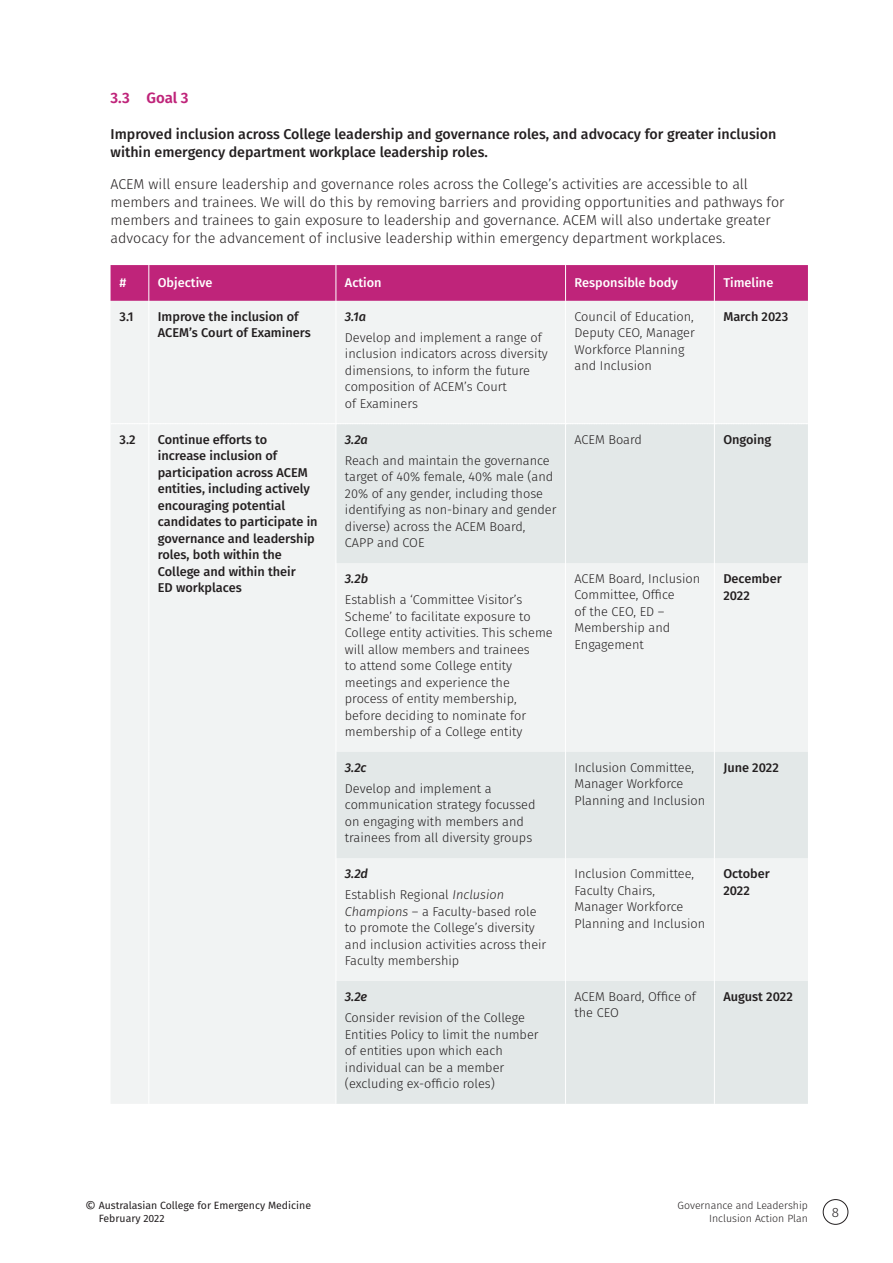
<style>
.page{position:relative;width:893px;height:1263px;background:#fff}
.page>*{position:absolute;margin:0;border:0;box-sizing:border-box;transform-origin:0 0}
.t1{font:600 15px "Fira Sans";color:#bf247a}
.t2{font:300 14.25px/18px "Fira Sans";color:#231f20}
.t3{font:500 14.25px/18px "Fira Sans";color:#231f20}
.t4{font:300 13.5px "Fira Sans";color:#231f20}
.t5{font:300 12.75px/16.5px "Fira Sans";color:#231f20}
.t6{font:500 12.75px/16.5px "Fira Sans";color:#231f20}
.t7{font:500 12.75px "Fira Sans";color:#fff}
.t8{font:italic 500 12.75px "Fira Sans";letter-spacing:-.02em;color:#231f20}
.t9{font:10.5px/13.5px "Fira Sans";color:#231f20}
.t10{font:300 10.5px/13.5px "Fira Sans";color:#231f20;text-align:right}
.s1{font-weight:500;font-style:italic}
.s2{font-style:italic}
.s3{font-size:13.5px}
</style>
<div class="page">
<div style="left:823px;top:1199px;width:25px;height:26px;border:1px solid #231f20;border-radius:50%"></div>
<div style="left:111px;top:265px;width:697px;height:36px;background:#bf247a"></div>
<div style="left:111px;top:301px;width:697px;height:803px;background:#f1f3f3"></div>
<svg style="left:337px;top:424px;width:471px;height:680px;fill:#e3e8e8"></svg>
<hr style="left:148px;top:301px;width:1px;height:122px;background:#fff">
<hr style="left:336px;top:301px;width:1px;height:122px;background:#fff">
<hr style="left:565px;top:301px;width:1px;height:122px;background:#fff">
<hr style="left:714px;top:301px;width:1px;height:122px;background:#fff">
<hr style="left:148px;top:424px;width:1px;height:139px;background:#fff">
<hr style="left:148px;top:563px;width:1px;height:189px;background:#fff">
<hr style="left:148px;top:752px;width:1px;height:106px;background:#fff">
<hr style="left:148px;top:858px;width:1px;height:123px;background:#fff">
<hr style="left:148px;top:981px;width:1px;height:123px;background:#fff">
<hr style="left:336px;top:424px;width:1px;height:139px;background:#fff">
<hr style="left:565px;top:424px;width:1px;height:139px;background:#fff">
<hr style="left:714px;top:424px;width:1px;height:139px;background:#fff">
<hr style="left:336px;top:563px;width:1px;height:189px;background:#fff">
<hr style="left:565px;top:563px;width:1px;height:189px;background:#fff">
<hr style="left:714px;top:563px;width:1px;height:189px;background:#fff">
<hr style="left:336px;top:752px;width:1px;height:106px;background:#fff">
<hr style="left:565px;top:752px;width:1px;height:106px;background:#fff">
<hr style="left:714px;top:752px;width:1px;height:106px;background:#fff">
<hr style="left:336px;top:858px;width:1px;height:123px;background:#fff">
<hr style="left:565px;top:858px;width:1px;height:123px;background:#fff">
<hr style="left:714px;top:858px;width:1px;height:123px;background:#fff">
<hr style="left:336px;top:981px;width:1px;height:123px;background:#fff">
<hr style="left:565px;top:981px;width:1px;height:123px;background:#fff">
<hr style="left:714px;top:981px;width:1px;height:123px;background:#fff">
<hr style="left:148px;top:265px;width:1px;height:36px;background:#fff">
<hr style="left:336px;top:265px;width:1px;height:36px;background:#fff">
<hr style="left:565px;top:265px;width:1px;height:36px;background:#fff">
<hr style="left:714px;top:265px;width:1px;height:36px;background:#fff">
<svg style="left:111px;top:423px;width:697px;height:1px"></svg>
<p class="t1" style="left:111px;top:85px;width:80px">3.3 Goal 3</p>
<p class="t3" style="left:111px;top:124px;width:667px">Improved inclusion across College leadership and governance roles, and advocacy for greater inclusion within emergency department workplace leadership roles.</p>
<p class="t2" style="left:111px;top:175px;width:675px">ACEM will ensure leadership and governance roles across the College’s activities are accessible to all members and trainees. We will do this by removing barriers and providing opportunities and pathways for members and trainees to gain exposure to leadership and governance. ACEM will also undertake greater advocacy for the advancement of inclusive leadership within emergency department workplaces.</p>
<p class="t7" style="left:120px;top:273px;width:8px">#</p>
<p class="t7" style="left:158px;top:273px;width:56px">Objective</p>
<p class="t7" style="left:345px;top:273px;width:38px">Action</p>
<p class="t7" style="left:574px;top:273px;width:105px">Responsible body</p>
<p class="t7" style="left:723px;top:273px;width:51px">Timeline</p>
<p class="t6" style="left:120px;top:308px;width:16px">3.1</p>
<p class="t6" style="left:158px;top:308px;width:154px">Improve the inclusion of<br>ACEM’s Court of Examiners</p>
<p class="t8" style="left:345px;top:306px;width:23px">3.1a</p>
<p class="t5" style="left:574px;top:308px;width:122px">Council of Education,<br>Deputy CEO, Manager<br>Workforce Planning and Inclusion</p>
<p class="t6" style="left:723px;top:308px;width:66px">March 2023</p>
<p class="t5" style="left:345px;top:329px;width:204px">Develop and implement a range of inclusion indicators across diversity dimensions, to inform the future composition of ACEM’s Court<br>of Examiners</p>
<p class="t6" style="left:120px;top:430px;width:18px">3.2</p>
<p class="t6" style="left:158px;top:430px;width:161px">Continue efforts to increase inclusion of participation across ACEM entities, including actively encouraging potential candidates to participate in governance and leadership roles, both within the<br>College and within their<br>ED workplaces</p>
<p class="t8" style="left:345px;top:429px;width:24px">3.2a</p>
<p class="t5" style="left:345px;top:452px;width:213px">Reach and maintain the governance target of 40% female, 40% male (and<br>20% of any gender, including those identifying as non-binary and gender diverse) across the ACEM Board,<br>CAPP and COE</p>
<p class="t8" style="left:345px;top:568px;width:25px">3.2b</p>
<p class="t5" style="left:345px;top:591px;width:209px">Establish a ‘Committee Visitor’s<br>Scheme’ to facilitate exposure to<br>College entity activities. This scheme will allow members and trainees<br>to attend some College entity meetings and experience the process of entity membership, before deciding to nominate for membership of a College entity</p>
<p class="t8" style="left:345px;top:757px;width:23px">3.2c</p>
<p class="t5" style="left:345px;top:780px;width:192px">Develop and implement a communication strategy focussed on engaging with members and trainees from all diversity groups</p>
<p class="t5" style="left:345px;top:863px;width:161px;line-height:21px"><span class="s1">3.2d<br></span>Establish Regional <span class="s2">Inclusion</span></p>
<p class="t5" style="left:345px;top:903px;width:203px"><span class="s2">Champions</span> – a Faculty-based role to promote the College’s diversity and inclusion activities across their<br>Faculty membership</p>
<p class="t8" style="left:345px;top:986px;width:24px">3.2e</p>
<p class="t5" style="left:345px;top:1009px;width:195px">Consider revision of the College<br>Entities Policy to limit the number of entities upon which each individual can be a member (excluding ex-officio roles)</p>
<p class="t5" style="left:574px;top:431px;width:69px">ACEM Board</p>
<p class="t6" style="left:723px;top:430px;width:50px">Ongoing</p>
<p class="t5" style="left:574px;top:570px;width:127px">ACEM Board, Inclusion<br>Committee, Office<br>of the CEO, ED –<br>Membership and<br>Engagement</p>
<p class="t6" style="left:723px;top:570px;width:60px">December<br>2022</p>
<p class="t5" style="left:574px;top:759px;width:132px">Inclusion Committee,<br>Manager Workforce<br>Planning and Inclusion</p>
<p class="t6" style="left:723px;top:758px;width:57px">June 2022</p>
<p class="t5" style="left:574px;top:865px;width:132px">Inclusion Committee,<br>Faculty Chairs,<br>Manager Workforce<br>Planning and Inclusion</p>
<p class="t6" style="left:723px;top:865px;width:48px">October<br>2022</p>
<p class="t5" style="left:574px;top:988px;width:123px">ACEM Board, Office of the CEO</p>
<p class="t6" style="left:723px;top:988px;width:71px">August 2022</p>
<p class="t9" style="left:99px;top:1198px;width:214px;text-indent:-14px"><span class="s3">©</span> Australasian College for Emergency Medicine<br>February 2022</p>
<p class="t10" style="left:678px;top:1198px;width:132px">Governance and Leadership<br>Inclusion Action Plan</p>
<p class="t4" style="left:832px;top:1202px;width:9px">8</p>
</div>
